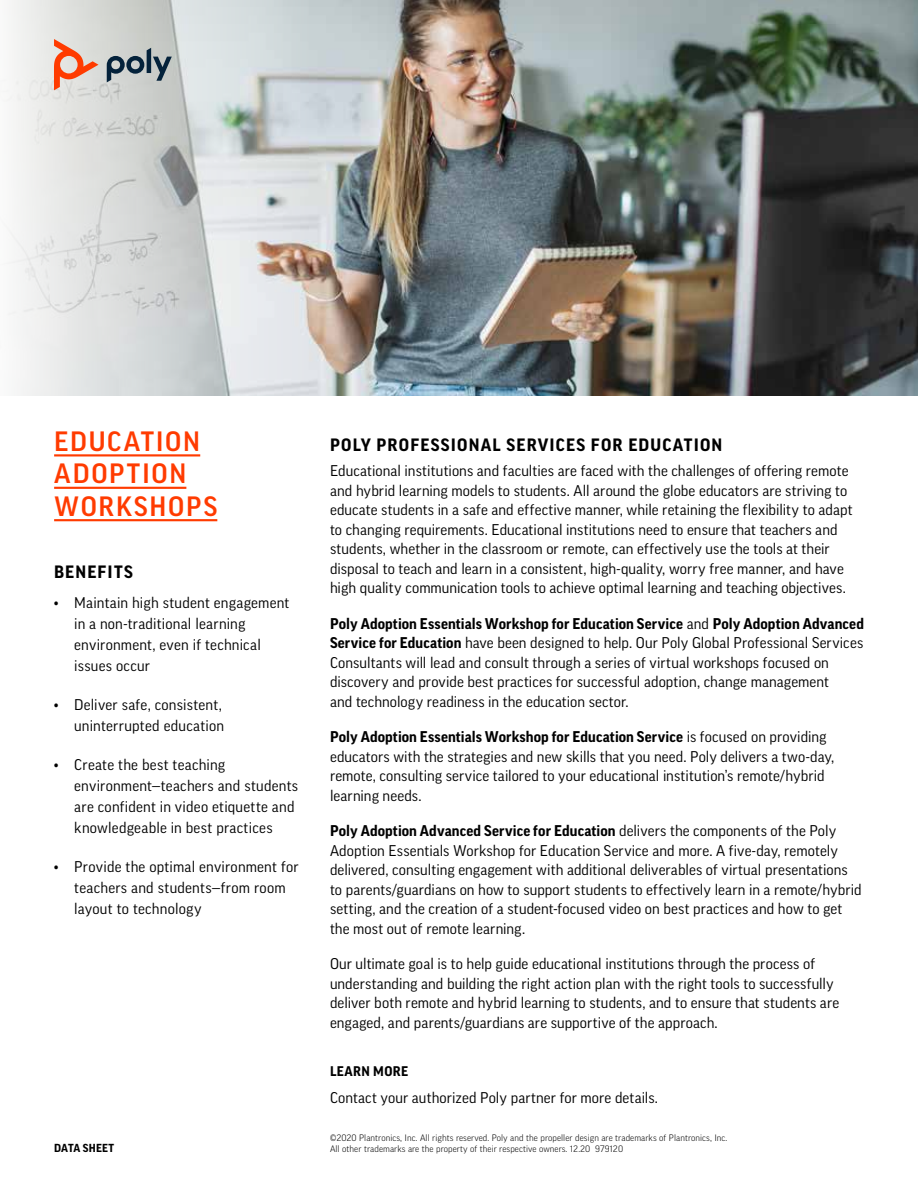
<style>
.page{position:relative;width:918px;height:1188px;background:#fff}
.page>*{position:absolute;margin:0;border:0;box-sizing:border-box;transform-origin:0 0}
.t1{font:500 27px/32.4px "Good Pro";letter-spacing:.065em;color:#ff3b00}
.t2{font:700 17.25px "Good Pro";letter-spacing:.07em;color:#000}
.t3{font:15px/19.5px "Good Pro";letter-spacing:.005em;color:#000}
.t4{font:700 13.5px "Good Pro";letter-spacing:.03em;color:#000}
.t5{font:700 11.25px "Good Pro";letter-spacing:.02em;color:#000}
.t6{font:300 9px/10.8px "Good Pro";letter-spacing:.01em;color:#000}
.s1{font-weight:700}
</style>
<div class="page">
<img style="left:312px;top:0;width:606px;height:396px">
<svg style="left:4px;top:0;width:308px;height:396px;background:#d9dbdb"></svg>
<hr style="left:54px;top:454px;width:146px;height:2px;background:#ff3b00">
<hr style="left:54px;top:487px;width:132px;height:2px;background:#ff3b00">
<hr style="left:54px;top:519px;width:163px;height:2px;background:#ff3b00">
<svg style="left:107px;top:48px;width:65px;height:34px;background:#8c979d"></svg>
<svg style="left:54px;top:39px;width:44px;height:51px;background:#e8aa95"></svg>
<h1 class="t1" style="left:54px;top:425px;width:165px">EDUCATION<br>ADOPTION<br>WORKSHOPS</h1>
<p class="t2" style="left:54px;top:562px;width:80px">BENEFITS</p>
<p class="t3" style="left:74px;top:592px;width:217px;line-height:21px;text-indent:-20px">• Maintain high student engagement in a non-traditional learning environment, even if technical issues occur</p>
<p class="t3" style="left:54px;top:694px;width:172px;line-height:21px;text-align:right">• Deliver safe, consistent, uninterrupted education</p>
<p class="t3" style="left:74px;top:754px;width:225px;line-height:21px;text-indent:-20px">• Create the best teaching environment—teachers and students are confident in video etiquette and knowledgeable in best practices</p>
<p class="t3" style="left:74px;top:856px;width:226px;line-height:21px;text-indent:-20px">• Provide the optimal environment for teachers and students—from room layout to technology</p>
<p class="t2" style="left:330px;top:435px;width:394px">POLY PROFESSIONAL SERVICES FOR EDUCATION</p>
<p class="t3" style="left:330px;top:461px;width:524px">Educational institutions and faculties are faced with the challenges of offering remote and hybrid learning models to students. All around the globe educators are striving to educate students in a safe and effective manner, while retaining the flexibility to adapt to changing requirements. Educational institutions need to ensure that teachers and students, whether in the classroom or remote, can effectively use the tools at their disposal to teach and learn in a consistent, high-quality, worry free manner, and have high quality communication tools to achieve optimal learning and teaching objectives.</p>
<p class="t3" style="left:330px;top:613px;width:536px"><span class="s1">Poly Adoption Essentials Workshop for Education Service</span> and <span class="s1">Poly Adoption Advanced Service for Education</span> have been designed to help. Our Poly Global Professional Services Consultants will lead and consult through a series of virtual workshops focused on discovery and provide best practices for successful adoption, change management<br>and technology readiness in the education sector.</p>
<p class="t3" style="left:330px;top:727px;width:506px"><span class="s1">Poly Adoption Essentials Workshop for Education Service</span> is focused on providing educators with the strategies and new skills that you need. Poly delivers a two-day, remote, consulting service tailored to your educational institution’s remote/hybrid learning needs.</p>
<p class="t3" style="left:330px;top:821px;width:533px"><span class="s1">Poly Adoption Advanced Service for Education</span> delivers the components of the Poly Adoption Essentials Workshop for Education Service and more. A five-day, remotely delivered, consulting engagement with additional deliverables of virtual presentations to parents/guardians on how to support students to effectively learn in a remote/hybrid setting, and the creation of a student-focused video on best practices and how to get the most out of remote learning.</p>
<p class="t3" style="left:330px;top:954px;width:511px">Our ultimate goal is to help guide educational institutions through the process of understanding and building the right action plan with the right tools to successfully deliver both remote and hybrid learning to students, and to ensure that students are engaged, and parents/guardians are supportive of the approach.</p>
<p class="t4" style="left:330px;top:1064px;width:80px">LEARN MORE</p>
<p class="t3" style="left:330px;top:1088px;width:329px">Contact your authorized Poly partner for more details.</p>
<p class="t5" style="left:54px;top:1141px;width:62px">DATA SHEET</p>
<p class="t6" style="left:330px;top:1133px;width:399px">©2020 Plantronics, Inc. All rights reserved. Poly and the propeller design are trademarks of Plantronics, Inc.<br>All other trademarks are the property of their respective owners. 12.20 979120</p>
</div>
